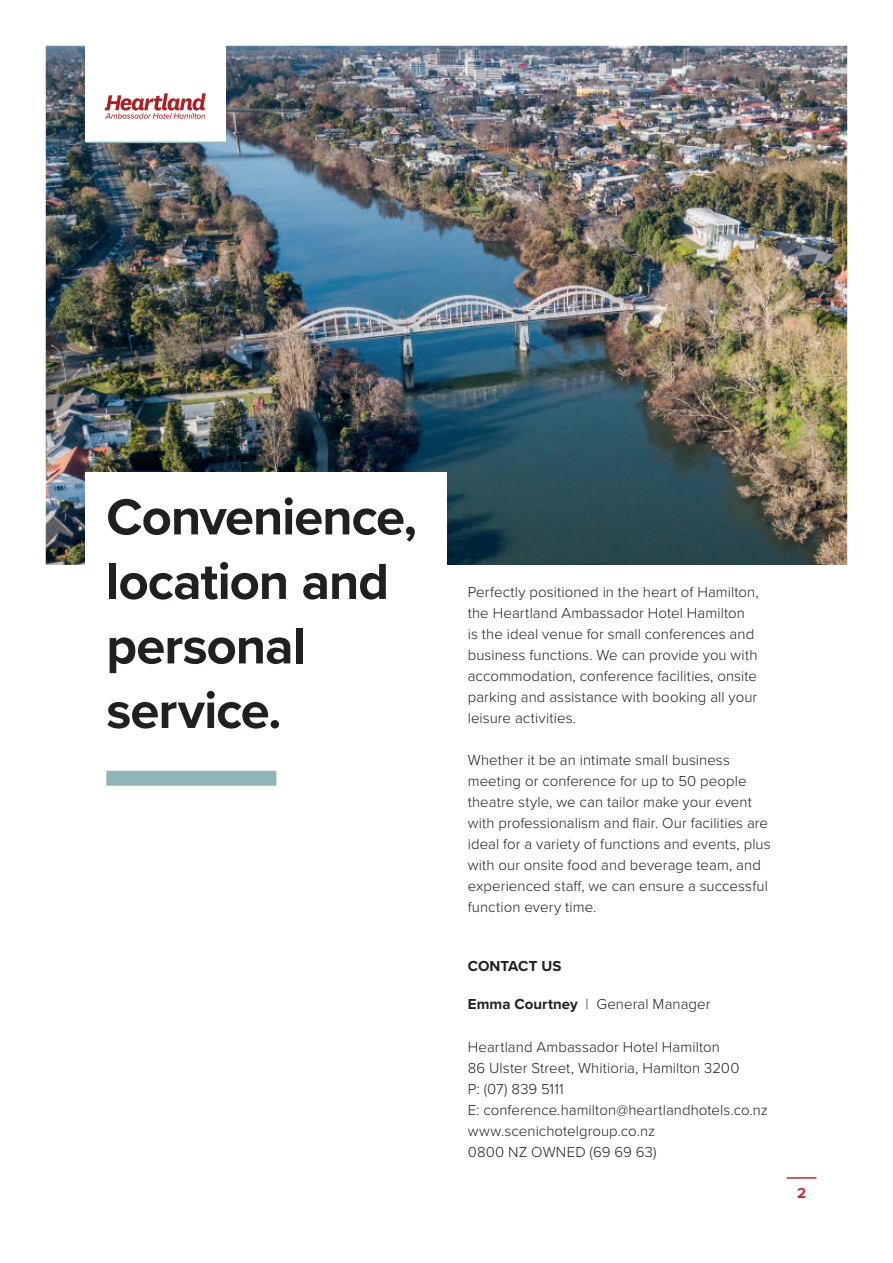
<style>
.page{position:relative;width:893px;height:1263px;background:#fff}
.page>*{position:absolute;margin:0;border:0;box-sizing:border-box;transform-origin:0 0}
.Cover_H1{font:700 52.5px/64.5px "Proxima Nova";letter-spacing:-.02em;color:#231f20}
.Body{font:300 15px/21px "Proxima Nova";letter-spacing:.005em;color:#231f20}
.t1{font:700 15px "Proxima Nova";letter-spacing:-.005em;color:#231f20}
.t2{font:700 15px "Proxima Nova";color:#cb262d}
.s1{font-weight:700}
</style>
<div class="page">
<img style="left:45px;top:45px;width:803px;height:1134px">
<p class="Cover_H1" style="left:106px;top:483px;width:312px">Convenience, location and personal service.</p>
<p class="Body" style="left:468px;top:580px;width:293px">Perfectly positioned in the heart of Hamilton, the Heartland Ambassador Hotel Hamilton<br>is the ideal venue for small conferences and business functions. We can provide you with accommodation, conference facilities, onsite parking and assistance with booking all your leisure activities.</p>
<p class="Body" style="left:468px;top:749px;width:304px">Whether it be an intimate small business meeting or conference for up to 50 people theatre style, we can tailor make your event with professionalism and flair. Our facilities are ideal for a variety of functions and events, plus with our onsite food and beverage team, and experienced staff, we can ensure a successful function every time.</p>
<h3 class="t1" style="left:468px;top:955px;width:95px">CONTACT US</h3>
<p class="Body" style="left:468px;top:993px;width:244px"><span class="s1">Emma Courtney</span> | General Manager</p>
<p class="Body" style="left:468px;top:1035px;width:302px">Heartland Ambassador Hotel Hamilton<br>86 Ulster Street, Whitioria, Hamilton 3200<br>P: (07) 839 5111<br>E: conference.hamilton@heartlandhotels.co.nz www.scenichotelgroup.co.nz<br>0800 NZ OWNED (69 69 63)</p>
<p class="t2" style="left:797px;top:1182px;width:10px">2</p>
</div>
